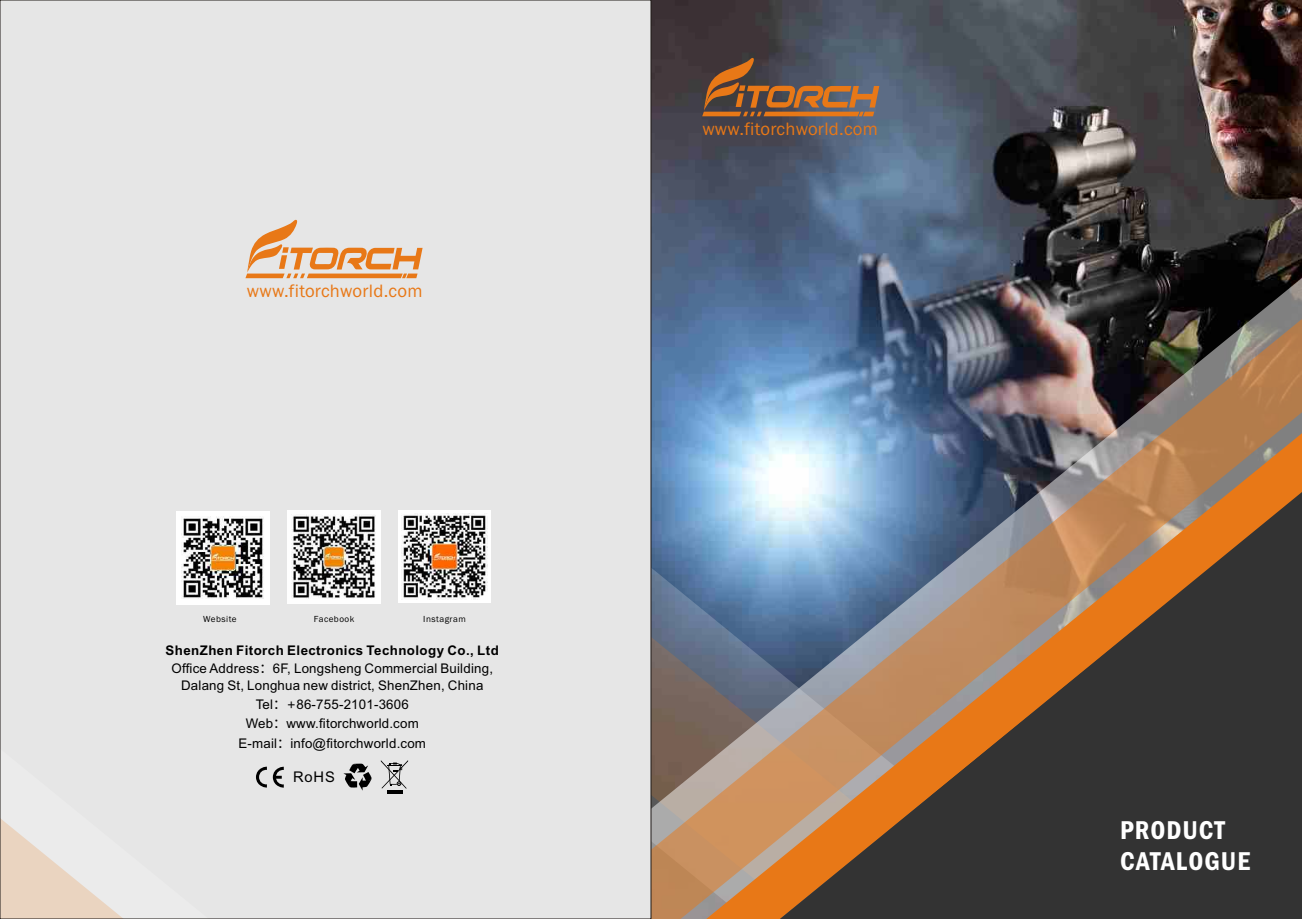
<style>
.page{position:relative;width:1302px;height:919px;background:#fff}
.page>*{position:absolute;margin:0;border:0;box-sizing:border-box;transform-origin:0 0}
.t1{font:600 condensed 26.7px/30.3px "Franklin Gothic";letter-spacing:.035em;color:#fff}
.t2{font:18.6px "Franklin Gothic";letter-spacing:.015em;color:#e87817}
.t3{font:14.7px "Arial";color:#000}
.t4{font:13.35px/17.9px "Arial";letter-spacing:.015em;color:#000;text-align:center}
.t5{font:700 13.35px "Arial";letter-spacing:.03em;color:#000}
.t6{font:13.35px "Source Han Sans CN";color:#000}
.t7{font:9.15px "Franklin Gothic";letter-spacing:.05em;color:#000}
.s1{font-family:"Source Han Sans CN"}
.s2{font-family:"Microsoft Ya Hei"}
</style>
<div class="page">
<img style="left:651px;top:0;width:650px;height:268px">
<svg style="left:651px;top:268px;width:650px;height:32px"></svg>
<img style="left:651px;top:300px;width:650px;height:68px">
<img style="left:651px;top:368px;width:650px;height:550px">
<svg style="left:780px;top:492px;width:521px;height:426px"></svg>
<div style="left:0;top:0;width:651px;height:918px;background:#e6e6e6"></div>
<svg style="left:2px;top:510px;width:489px;height:406px"></svg>
<svg style="left:256px;top:766px;width:11px;height:22px"></svg>
<svg style="left:273px;top:766px;width:11px;height:22px"></svg>
<svg style="left:343px;top:763px;width:29px;height:27px"></svg>
<img style="left:288px;top:511px;width:92px;height:92px">
<div style="left:176px;top:511px;width:93px;height:93px;background:#fff"></div>
<img style="left:181px;top:516px;width:83px;height:83px">
<div style="left:398px;top:510px;width:92px;height:92px;background:#fff"></div>
<img style="left:401px;top:513px;width:86px;height:86px">
<svg style="left:702px;top:58px;width:177px;height:58px"></svg>
<svg style="left:381px;top:760px;width:27px;height:28px"></svg>
<hr style="left:387px;top:790px;width:15px;height:4px;background:#000">
<svg style="left:245px;top:219px;width:177px;height:59px"></svg>
<h2 class="t2" style="left:247px;top:284px;width:177px">www.fitorchworld.com</h2>
<p class="t7" style="left:203px;top:616px;width:35px">Website</p>
<p class="t7" style="left:314px;top:616px;width:42px">Facebook</p>
<p class="t7" style="left:423px;top:616px;width:44px">Instagram</p>
<p class="t5" style="left:165px;top:645px;width:334px">ShenZhen Fitorch Electronics Technology Co., Ltd</p>
<p class="t4" style="left:171px;top:660px;width:323px">Office Address 6F, Longsheng Commercial Building,<br>Dalang St, Longhua new district, ShenZhen, China<br>Tel<span class="s1">：</span><span class="s2">+</span>86-755-2101-3606</p>
<p class="t4" style="left:238px;top:715px;width:189px;line-height:19.6px">Web<span class="s1">：</span>www.fitorchworld.com<br>E-mail<span class="s1">：</span>info@fitorchworld.com</p>
<p class="t6" style="left:259px;top:661px;width:15px">：</p>
<p class="t3" style="left:293px;top:771px;width:43px">RoHS</p>
<h2 class="t2" style="left:702px;top:122px;width:177px">www.fitorchworld.com</h2>
<h1 class="t1" style="left:1119px;top:817px;width:131px">PRODUCT<br>CATALOGUE</h1>
</div>
